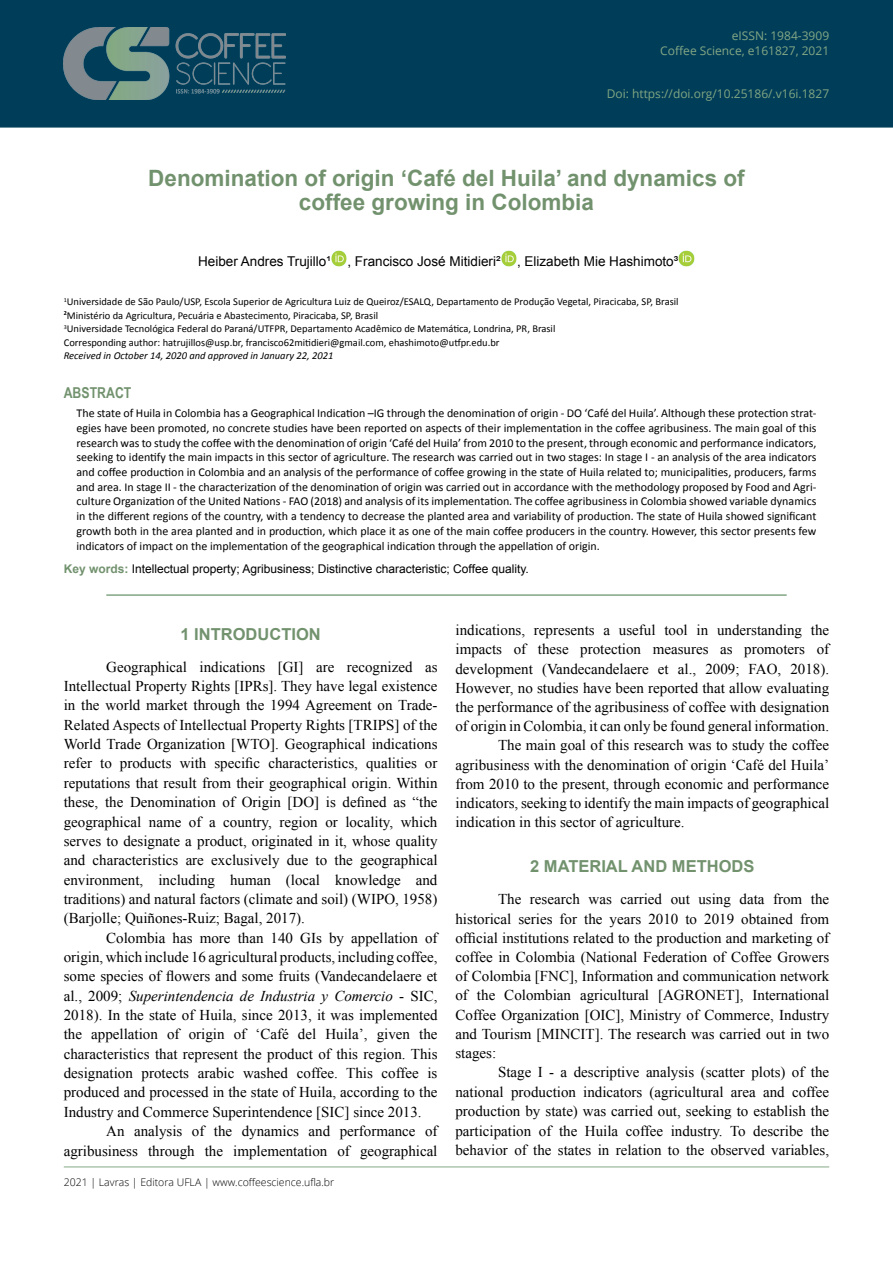
<style>
.page{position:relative;width:893px;height:1263px;background:#fff}
.page>*{position:absolute;margin:0;border:0;box-sizing:border-box;transform-origin:0 0}
.t1{font:700 22.5px/24px "Arial";color:#72926e;text-align:center}
.t2{font:700 16.5px "Arial";color:#72926e}
.t3{font:15px/19.4px "Times New Roman";color:#000;text-align:justify}
.t4{font:700 15px "Arial Narrow";color:#72926e}
.t5{font:13.5px "Arial";color:#000}
.t6{font:12px/14.7px "Calibri";color:#000;text-align:justify}
.t7{font:12px "Arial";color:#000}
.t8{font:12px/15px "Open Sans";color:#84a886;text-align:right}
.t9{font:12px "Open Sans";color:#81a683}
.t10{font:10.5px/13.5px "Calibri";color:#000}
.t11{font:italic 10.5px "Calibri";color:#000}
.t12{font:300 10.5px "Open Sans";color:#000}
.s1{font-weight:700;color:#72926e}
.s2{font-style:italic}
</style>
<div class="page">
<div style="left:0;top:0;width:893px;height:128px;background:#003d58"></div>
<img style="left:64px;top:28px;width:222px;height:72px">
<hr style="left:64px;top:1166px;width:765px;height:1px;background:#84a886">
<hr style="left:106px;top:594px;width:681px;height:2px;background:#81a683">
<img style="left:331px;top:250px;width:16px;height:16px">
<img style="left:501px;top:250px;width:16px;height:16px">
<img style="left:678px;top:250px;width:17px;height:16px">
<p class="t8" style="left:660px;top:28px;width:170px">eISSN: 1984-3909<br>Coffee Science, e161827, 2021</p>
<p class="t9" style="left:607px;top:86px;width:224px">Doi: https://doi.org/10.25186/.v16i.1827</p>
<h1 class="t1" style="left:148px;top:167px;width:598px">Denomination of origin ‘Café del Huila’ and dynamics of coffee growing in Colombia</h1>
<p class="t5" style="left:198px;top:252px;width:482px">Heiber Andres Trujillo¹ , Francisco José Mitidieri² , Elizabeth Mie Hashimoto³</p>
<p class="t10" style="left:64px;top:295px;width:616px"><sup>1</sup>Universidade de São Paulo/USP, Escola Superior de Agricultura Luiz de Queiroz/ESALQ, Departamento de Produção Vegetal, Piracicaba, SP, Brasil <sup>2</sup>Ministério da Agricultura, Pecuária e Abastecimento, Piracicaba, SP, Brasil<br><sup>3</sup>Universidade Tecnológica Federal do Paraná/UTFPR, Departamento Acadêmico de Matemática, Londrina, PR, Brasil<br>Corresponding author: hatrujillos@usp.br, francisco62mitidieri@gmail.com, ehashimoto@utfpr.edu.br</p>
<p class="t11" style="left:64px;top:348px;width:271px">Received in October 14, 2020 and approved in January 22, 2021</p>
<p class="t4" style="left:64px;top:382px;width:69px">ABSTRACT</p>
<p class="t6" style="left:77px;top:406px;width:741px">The state of Huila in Colombia has a Geographical Indication –IG through the denomination of origin - DO ‘Café del Huila’. Although these protection strat&shy;egies have been promoted, no concrete studies have been reported on aspects of their implementation in the coffee agribusiness. The main goal of this research was to study the coffee with the denomination of origin ‘Café del Huila’ from 2010 to the present, through economic and performance indicators, seeking to identify the main impacts in this sector of agriculture. The research was carried out in two stages: In stage I - an analysis of the area indicators and coffee production in Colombia and an analysis of the performance of coffee growing in the state of Huila related to; municipalities, producers, farms and area. In stage II - the characterization of the denomination of origin was carried out in accordance with the methodology proposed by Food and Agri&shy;culture Organization of the United Nations - FAO (2018) and analysis of its implementation. The coffee agribusiness in Colombia showed variable dynamics in the different regions of the country, with a tendency to decrease the planted area and variability of production. The state of Huila showed significant growth both in the area planted and in production, which place it as one of the main coffee producers in the country. However, this sector presents few indicators of impact on the implementation of the geographical indication through the appellation of origin.</p>
<p class="t7" style="left:64px;top:561px;width:467px"><span class="s1">Key words:</span> Intellectual property; Agribusiness; Distinctive characteristic; Coffee quality.</p>
<p class="t2" style="left:180px;top:623px;width:142px">1 INTRODUCTION</p>
<p class="t3" style="left:64px;top:657px;width:375px;text-indent:43px">Geographical indications [GI] are recognized as Intellectual Property Rights [IPRs]. They have legal existence in the world market through the 1994 Agreement on Trade-Related Aspects of Intellectual Property Rights [TRIPS] of the World Trade Organization [WTO]. Geographical indications refer to products with specific characteristics, qualities or reputations that result from their geographical origin. Within these, the Denomination of Origin [DO] is defined as “the geographical name of a country, region or locality, which serves to designate a product, originated in it, whose quality and characteristics are exclusively due to the geographical environment, including human (local knowledge and traditions) and natural factors (climate and soil) (WIPO, 1958) (Barjolle; Quiñones-Ruiz; Bagal, 2017).</p>
<p class="t3" style="left:64px;top:928px;width:375px;text-indent:43px">Colombia has more than 140 GIs by appellation of origin, which include 16 agricultural products, including coffee, some species of flowers and some fruits (Vandecandelaere et al., 2009; <span class="s2">Superintendencia de Industria y Comercio</span> - SIC, 2018). In the state of Huila, since 2013, it was implemented the appellation of origin of ‘Café del Huila’, given the characteristics that represent the product of this region. This designation protects arabic washed coffee. This coffee is produced and processed in the state of Huila, according to the Industry and Commerce Superintendence [SIC] since 2013.</p>
<p class="t3" style="left:64px;top:1121px;width:375px;text-align:right">An analysis of the dynamics and performance of agribusiness through the implementation of geographical</p>
<p class="t12" style="left:64px;top:1175px;width:272px">2021 | Lavras | Editora UFLA | www.coffeescience.ufla.br</p>
<p class="t3" style="left:455px;top:620px;width:375px">indications, represents a useful tool in understanding the</p>
<p class="t3" style="left:455px;top:639px;width:375px">impacts of these protection measures as promoters of</p>
<p class="t3" style="left:455px;top:658px;width:375px">development (Vandecandelaere et al., 2009; FAO, 2018).</p>
<p class="t3" style="left:455px;top:678px;width:375px">However, no studies have been reported that allow evaluating</p>
<p class="t3" style="left:455px;top:697px;width:375px">the performance of the agribusiness of coffee with designation</p>
<p class="t3" style="left:455px;top:716px;width:375px">of origin in Colombia, it can only be found general information.</p>
<p class="t3" style="left:498px;top:735px;width:333px">The main goal of this research was to study the coffee</p>
<p class="t3" style="left:455px;top:754px;width:375px">agribusiness with the denomination of origin ‘Café del Huila’</p>
<p class="t3" style="left:455px;top:774px;width:375px">from 2010 to the present, through economic and performance</p>
<p class="t3" style="left:455px;top:793px;width:375px">indicators, seeking to identify the main impacts of geographical</p>
<p class="t3" style="left:455px;top:812px;width:231px">indication in this sector of agriculture.</p>
<p class="t2" style="left:530px;top:855px;width:226px">2 MATERIAL AND METHODS</p>
<p class="t3" style="left:455px;top:889px;width:375px;text-indent:43px">The research was carried out using data from the historical series for the years 2010 to 2019 obtained from official institutions related to the production and marketing of coffee in Colombia (National Federation of Coffee Growers of Colombia [FNC], Information and communication network of the Colombian agricultural [AGRONET], International Coffee Organization [OIC], Ministry of Commerce, Industry and Tourism [MINCIT]. The research was carried out in two stages:</p>
<p class="t3" style="left:455px;top:1062px;width:375px;text-indent:43px">Stage I - a descriptive analysis (scatter plots) of the national production indicators (agricultural area and coffee production by state) was carried out, seeking to establish the participation of the Huila coffee industry. To describe the behavior of the states in relation to the observed variables,</p>
</div>
